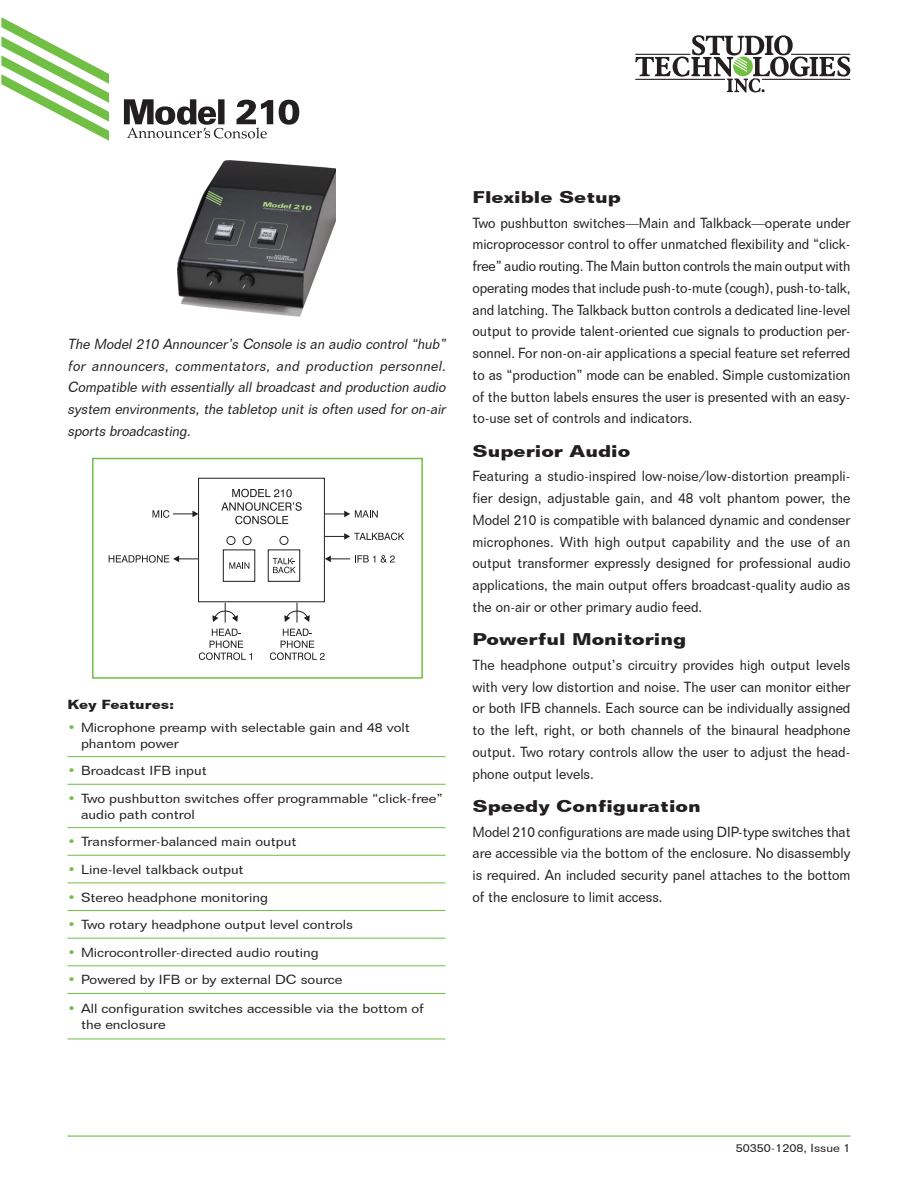
<style>
.page{position:relative;width:918px;height:1188px;background:#fff}
.page>*{position:absolute;margin:0;border:0;box-sizing:border-box;transform-origin:0 0}
.t1{font:700 16.5px "Folio BT";color:#231f20;scale:1.2 1}
.t2{font:14.25px/21.8px "Folio BT";color:#231f20;text-align:justify;scale:.95 1}
.t3{font:italic 14.25px/21.8px "Folio BT";color:#231f20;text-align:justify;scale:.95 1}
.t4{font:12.9px/15.8px "Folio BT";color:#231f20;scale:1.11 1}
.t5{font:700 12.9px "Folio BT";color:#231f20;scale:1.16 1}
.t6{font:11.4px "Folio BT";color:#231f20;scale:1.11 1}
.s1{color:#71bf44}
</style>
<div class="page">
<svg style="left:635px;top:35px;width:215px;height:57px"></svg>
<svg style="left:1px;top:17px;width:108px;height:124px"></svg>
<hr style="left:68px;top:1136px;width:782px;height:1px;background:#71bf44">
<hr style="left:68px;top:756px;width:378px;height:1px;background:#71bf44">
<hr style="left:68px;top:784px;width:378px;height:1px;background:#71bf44">
<hr style="left:68px;top:827px;width:378px;height:1px;background:#71bf44">
<hr style="left:68px;top:855px;width:378px;height:1px;background:#71bf44">
<hr style="left:68px;top:883px;width:378px;height:1px;background:#71bf44">
<hr style="left:68px;top:910px;width:378px;height:1px;background:#71bf44">
<hr style="left:68px;top:938px;width:378px;height:1px;background:#71bf44">
<hr style="left:68px;top:965px;width:378px;height:1px;background:#71bf44">
<hr style="left:68px;top:993px;width:378px;height:1px;background:#71bf44">
<hr style="left:68px;top:1039px;width:378px;height:1px;background:#71bf44">
<div style="left:92px;top:458px;width:331px;height:221px;border:2px solid #71bf44"></div>
<svg style="left:124px;top:99px;width:175px;height:39px"></svg>
<img style="left:177px;top:161px;width:159px;height:156px">
<div style="left:198px;top:478px;width:127px;height:124px;border:1px solid #231f20"></div>
<svg style="left:221px;top:489px;width:81px;height:35px"></svg>
<svg style="left:153px;top:510px;width:45px;height:8px"></svg>
<svg style="left:325px;top:510px;width:53px;height:8px"></svg>
<svg style="left:109px;top:533px;width:295px;height:127px"></svg>
<p class="t3" style="left:68px;top:333px;width:403px">The Model 210 Announcer’s Console is an audio control “hub” for announcers, commentators, and production personnel.<br>Compatible with essentially all broadcast and production audio system environments, the tabletop unit is often used for on-air sports broadcasting.</p>
<p class="t5" style="left:68px;top:697px;width:94px">Key Features:</p>
<p class="t4" style="left:81px;top:719px;width:298px;text-indent:-14px"><span class="s1">•</span> Microphone preamp with selectable gain and 48 volt phantom power</p>
<p class="t4" style="left:68px;top:763px;width:127px"><span class="s1">•</span> Broadcast IFB input</p>
<p class="t4" style="left:81px;top:790px;width:328px;text-indent:-14px"><span class="s1">•</span> Two pushbutton switches offer programmable “click-free” audio path control</p>
<p class="t4" style="left:68px;top:834px;width:208px"><span class="s1">•</span> Transformer-balanced main output</p>
<p class="t4" style="left:68px;top:861px;width:160px"><span class="s1">•</span> Line-level talkback output</p>
<p class="t4" style="left:68px;top:889px;width:182px"><span class="s1">•</span> Stereo headphone monitoring</p>
<p class="t4" style="left:68px;top:917px;width:259px"><span class="s1">•</span> Two rotary headphone output level controls</p>
<p class="t4" style="left:68px;top:944px;width:228px"><span class="s1">•</span> Microcontroller-directed audio routing</p>
<p class="t4" style="left:68px;top:972px;width:249px"><span class="s1">•</span> Powered by IFB or by external DC source</p>
<p class="t4" style="left:81px;top:1001px;width:311px;text-indent:-14px"><span class="s1">•</span> All configuration switches accessible via the bottom of the enclosure</p>
<p class="t1" style="left:472px;top:187px;width:125px">Flexible Setup</p>
<p class="t2" style="left:472px;top:212px;width:399px">Two pushbutton switches—Main and Talkback—operate under microprocessor control to offer unmatched flexibility and “click&shy;free” audio routing. The Main button controls the main output with operating modes that include push-to-mute (cough), push-to-talk, and latching. The Talkback button controls a dedicated line-level output to provide talent-oriented cue signals to production per&shy;sonnel. For non-on-air applications a special feature set referred to as “production” mode can be enabled. Simple customization of the button labels ensures the user is presented with an easy&shy;to-use set of controls and indicators.</p>
<p class="t1" style="left:472px;top:441px;width:133px">Superior Audio</p>
<p class="t2" style="left:472px;top:465px;width:399px">Featuring a studio-inspired low-noise/low-distortion preampli&shy;fier design, adjustable gain, and 48 volt phantom power, the Model 210 is compatible with balanced dynamic and condenser microphones. With high output capability and the use of an output transformer expressly designed for professional audio applications, the main output offers broadcast-quality audio as the on-air or other primary audio feed.</p>
<p class="t1" style="left:472px;top:629px;width:180px">Powerful Monitoring</p>
<p class="t2" style="left:472px;top:654px;width:399px">The headphone output’s circuitry provides high output levels with very low distortion and noise. The user can monitor either or both IFB channels. Each source can be individually assigned to the left, right, or both channels of the binaural headphone output. Two rotary controls allow the user to adjust the head&shy;phone output levels.</p>
<p class="t1" style="left:472px;top:796px;width:192px">Speedy Configuration</p>
<p class="t2" style="left:472px;top:821px;width:399px">Model 210 configurations are made using DIP-type switches that are accessible via the bottom of the enclosure. No disassembly is required. An included security panel attaches to the bottom of the enclosure to limit access.</p>
<p class="t6" style="left:736px;top:1141px;width:105px">50350-1208, Issue 1</p>
</div>
